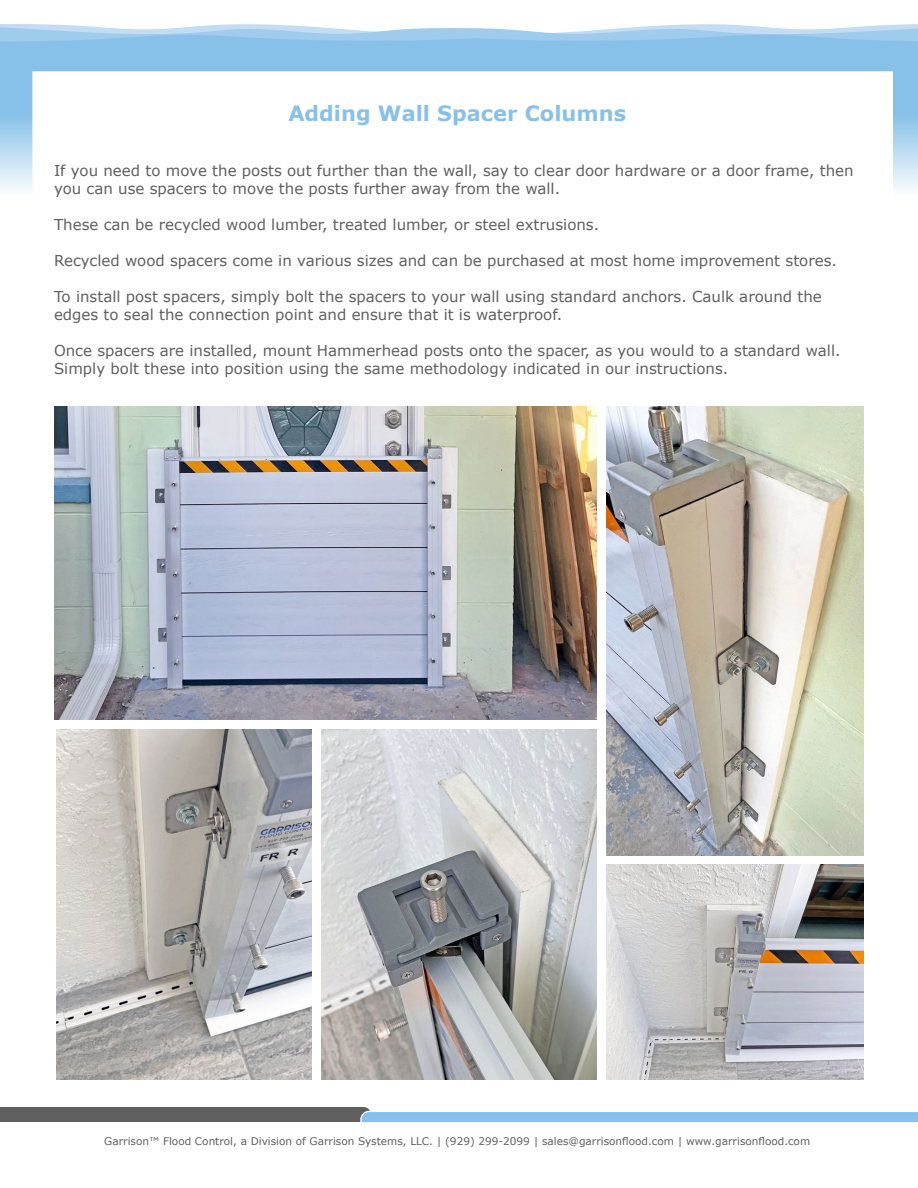
<style>
.page{position:relative;width:918px;height:1188px;background:#fff}
.page>*{position:absolute;margin:0;border:0;box-sizing:border-box;transform-origin:0 0}
.t1{font:700 21px "Verdana";color:#87c1e9}
.t2{font:15px/18px "Verdana";color:#5e5f5e}
.t3{font:10.5px "Verdana";color:#5e5f5e}
</style>
<div class="page">
<svg style="left:0;top:24px;width:918px;height:10px"></svg>
<svg style="left:477px;top:34px;width:441px;height:156px;background:#8ec4ea"></svg>
<svg style="left:0;top:34px;width:477px;height:156px;background:#8fc5ea"></svg>
<div style="left:32px;top:71px;width:861px;height:357px;background:#fff;border:2px solid #fff"></div>
<svg style="left:0;top:1107px;width:918px;height:15px"></svg>
<img style="left:54px;top:406px;width:543px;height:313px">
<img style="left:606px;top:406px;width:258px;height:449px">
<img style="left:57px;top:729px;width:255px;height:351px">
<img style="left:321px;top:729px;width:276px;height:351px">
<img style="left:606px;top:864px;width:258px;height:216px">
<h1 class="t1" style="left:288px;top:100px;width:339px">Adding Wall Spacer Columns</h1>
<p class="t2" style="left:54px;top:161px;width:801px">If you need to move the posts out further than the wall, say to clear door hardware or a door frame, then you can use spacers to move the posts further away from the wall.</p>
<p class="t2" style="left:54px;top:215px;width:547px">These can be recycled wood lumber, treated lumber, or steel extrusions.</p>
<p class="t2" style="left:54px;top:251px;width:784px">Recycled wood spacers come in various sizes and can be purchased at most home improvement stores.</p>
<p class="t2" style="left:54px;top:287px;width:769px">To install post spacers, simply bolt the spacers to your wall using standard anchors. Caulk around the edges to seal the connection point and ensure that it is waterproof.</p>
<p class="t2" style="left:54px;top:341px;width:788px">Once spacers are installed, mount Hammerhead posts onto the spacer, as you would to a standard wall.<br>Simply bolt these into position using the same methodology indicated in our instructions.</p>
<p class="t3" style="left:104px;top:1134px;width:707px">Garrison™ Flood Control, a Division of Garrison Systems, LLC. | (929) 299-2099 | sales@garrisonflood.com | www.garrisonflood.com</p>
</div>
